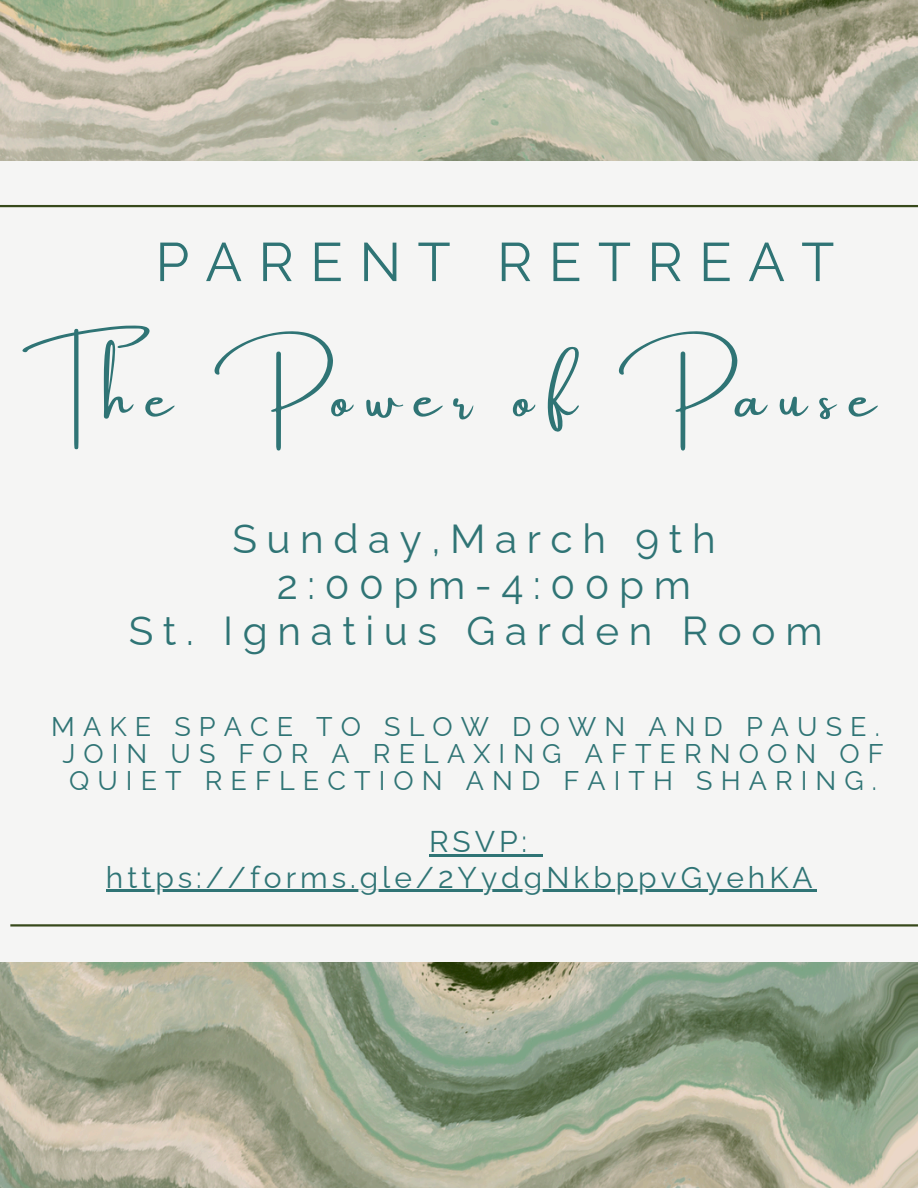
<style>
.page{position:relative;width:918px;height:1188px;background:#fff}
.page>*{position:absolute;margin:0;border:0;box-sizing:border-box;transform-origin:0 0}
.t1{font:57px "Amsterdam One";letter-spacing:.24em;color:#2f7475}
.t2{font:54.3px "Raleway";letter-spacing:.3em;color:#2f7475}
.t3{font:40.5px/46.2px "Raleway";letter-spacing:.235em;color:#2f7475;text-align:center}
.t4{font:30px "Raleway";letter-spacing:.13em;color:#2f7475}
.t5{font:27px/27px "Raleway";letter-spacing:.3em;color:#2f7475;text-align:center}
</style>
<div class="page">
<img style="left:0;top:0;width:918px;height:1188px">
<div style="left:0;top:161px;width:918px;height:801px;background:#f5f5f4"></div>
<hr style="left:10px;top:924px;width:908px;height:3px;background:#37491b">
<hr style="left:0;top:205px;width:918px;height:2px;background:#37491b">
<hr style="left:106px;top:890px;width:711px;height:2px;background:#2f7475">
<hr style="left:429px;top:854px;width:102px;height:2px;background:#2f7475">
<svg style="left:531px;top:854px;width:12px;height:2px"></svg>
<p class="t2" style="left:155px;top:230px;width:680px">PARENT RETREAT</p>
<h2 class="t1" style="left:22px;top:367px;width:855px">The Power of Pause</h2>
<h1 class="t3" style="left:129px;top:515px;width:695px">Sunday,March 9th<br>2:00pm-4:00pm<br>St. Ignatius Garden Room</h1>
<h3 class="t5" style="left:51px;top:713px;width:834px">MAKE SPACE TO SLOW DOWN AND PAUSE.<br>JOIN US FOR A RELAXING AFTERNOON OF<br>QUIET REFLECTION AND FAITH SHARING.</h3>
<h4 class="t4" style="left:429px;top:824px;width:100px">RSVP:</h4>
<h4 class="t4" style="left:106px;top:859px;width:708px">https://forms.gle/2YydgNkbppvGyehKA</h4>
</div>
